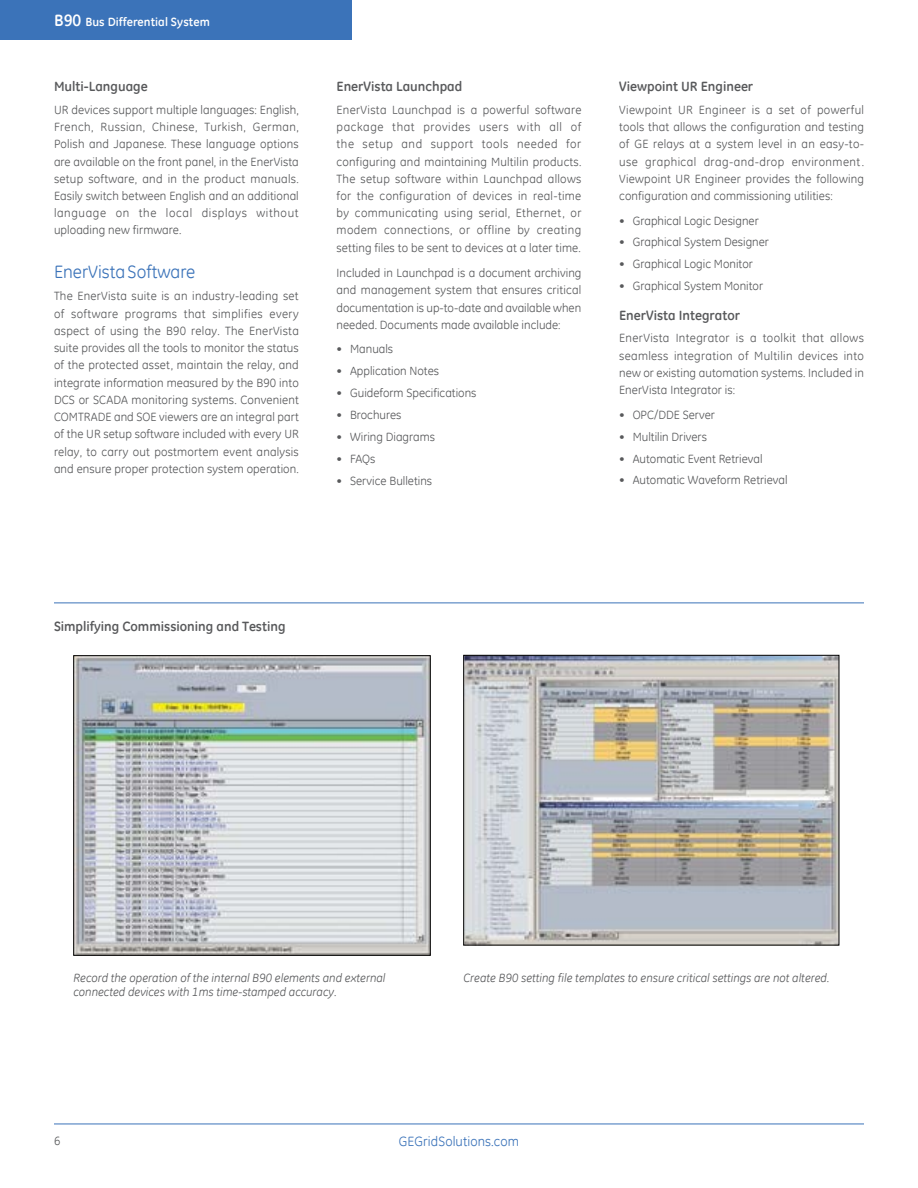
<style>
.page{position:relative;width:918px;height:1188px;background:#fff}
.page>*{position:absolute;margin:0;border:0;box-sizing:border-box;transform-origin:0 0}
.t1{font:18px "GE Inspira";color:#3b73b9}
.t2{font:700 13.5px "GE Inspira";color:#58595b}
.t3{font:13.5px "GE Inspira";letter-spacing:.005em;color:#3b73b9}
.t4{font:12px/17.2px "GE Inspira";color:#58595b;text-align:justify}
.t5{font:italic 12px "GE Inspira";color:#58595b}
.t6{font:700 12px "GE Inspira";letter-spacing:.005em;color:#fff}
.s1{font-size:16.5px}
</style>
<div class="page">
<div style="left:0;top:0;width:352px;height:40px;background:#3b73b9"></div>
<hr style="left:54px;top:1124px;width:810px;height:1px;background:#3b73b9">
<hr style="left:54px;top:603px;width:810px;height:1px;background:#3b73b9">
<img style="left:466px;top:657px;width:371px;height:286px">
<img style="left:76px;top:657px;width:352px;height:296px">
<p class="t6" style="left:54px;top:15px;width:157px"><span class="s1">B90</span> Bus Differential System</p>
<p class="t2" style="left:54px;top:78px;width:95px">Multi-Language</p>
<p class="t4" style="left:54px;top:101px;width:246px">UR devices support multiple languages: English, French, Russian, Chinese, Turkish, German, Polish and Japanese. These language options are available on the front panel, in the EnerVista setup software, and in the product manuals.<br>Easily switch between English and an additional language on the local displays without uploading new firmware.</p>
<h1 class="t1" style="left:54px;top:260px;width:143px">EnerVistaSoftware</h1>
<p class="t4" style="left:54px;top:287px;width:246px">The EnerVista suite is an industry-leading set of software programs that simplifies every aspect of using the B90 relay. The EnerVista suite provides all the tools to monitor the status of the protected asset, maintain the relay, and integrate information measured by the B90 into DCS or SCADA monitoring systems. Convenient COMTRADE and SOE viewers are an integral part of the UR setup software included with every UR relay, to carry out postmortem event analysis and ensure proper protection system operation.</p>
<p class="t2" style="left:337px;top:78px;width:127px">EnerVista Launchpad</p>
<p class="t4" style="left:337px;top:101px;width:246px">EnerVista Launchpad is a powerful software package that provides users with all of the setup and support tools needed for configuring and maintaining Multilin products.<br>The setup software within Launchpad allows for the configuration of devices in real-time by communicating using serial, Ethernet, or modem connections, or offline by creating setting files to be sent to devices at a later time.</p>
<p class="t4" style="left:337px;top:264px;width:246px">Included in Launchpad is a document archiving and management system that ensures critical documentation is up-to-date and available when needed. Documents made available include:</p>
<p class="t4" style="left:337px;top:340px;width:58px">• Manuals</p>
<p class="t4" style="left:337px;top:362px;width:104px">• Application Notes</p>
<p class="t4" style="left:337px;top:384px;width:141px">• Guideform Specifications</p>
<p class="t4" style="left:337px;top:406px;width:66px">• Brochures</p>
<p class="t4" style="left:337px;top:428px;width:100px">• Wiring Diagrams</p>
<p class="t4" style="left:337px;top:450px;width:40px">• FAQs</p>
<p class="t4" style="left:337px;top:472px;width:97px">• Service Bulletins</p>
<p class="t2" style="left:619px;top:78px;width:136px">Viewpoint UR Engineer</p>
<p class="t4" style="left:619px;top:101px;width:246px">Viewpoint UR Engineer is a set of powerful tools that allows the configuration and testing of GE relays at a system level in an easy-to&shy;use graphical drag-and-drop environment.<br>Viewpoint UR Engineer provides the following configuration and commissioning utilities:</p>
<p class="t4" style="left:619px;top:212px;width:141px">• Graphical Logic Designer</p>
<p class="t4" style="left:619px;top:233px;width:151px">• Graphical System Designer</p>
<p class="t4" style="left:619px;top:255px;width:135px">• Graphical Logic Monitor</p>
<p class="t4" style="left:619px;top:277px;width:145px">• Graphical System Monitor</p>
<p class="t2" style="left:619px;top:306px;width:122px">EnerVista Integrator</p>
<p class="t4" style="left:619px;top:329px;width:246px">EnerVista Integrator is a toolkit that allows seamless integration of Multilin devices into new or existing automation systems. Included in EnerVista Integrator is:</p>
<p class="t4" style="left:619px;top:406px;width:97px">• OPC/DDE Server</p>
<p class="t4" style="left:619px;top:428px;width:89px">• Multilin Drivers</p>
<p class="t4" style="left:619px;top:449px;width:145px">• Automatic Event Retrieval</p>
<p class="t4" style="left:619px;top:471px;width:170px">• Automatic Waveform Retrieval</p>
<p class="t2" style="left:54px;top:618px;width:233px">Simplifying Commissioning and Testing</p>
<p class="t5" style="left:74px;top:971px;width:314px">Record the operation of the internal B90 elements and external</p>
<p class="t5" style="left:464px;top:971px;width:368px">Create B90 setting file templates to ensure critical settings are not altered.</p>
<p class="t5" style="left:74px;top:985px;width:265px">connected devices with 1ms time-stamped accuracy.</p>
<p class="t4" style="left:54px;top:1131px;width:8px">6</p>
<p class="t3" style="left:399px;top:1132px;width:122px">GEGridSolutions.com</p>
</div>
